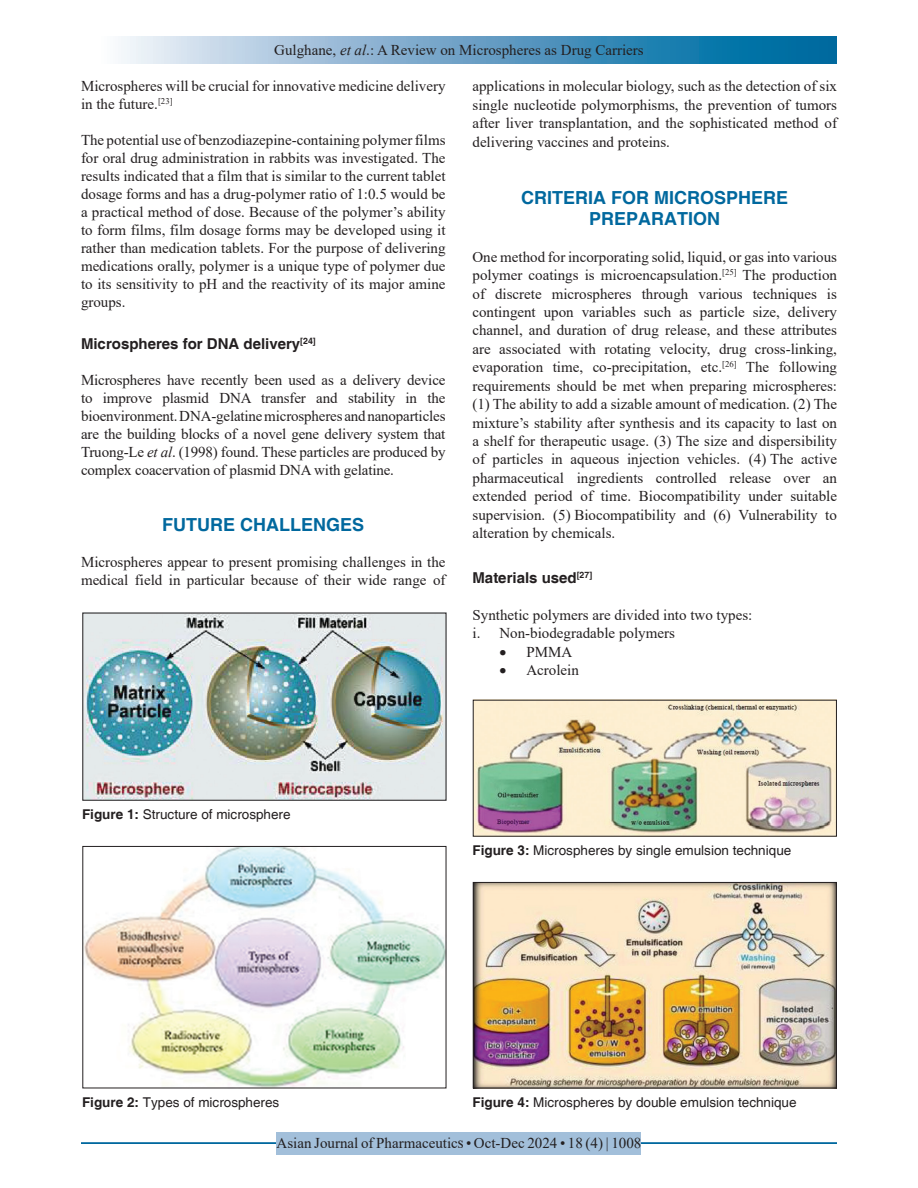
<style>
.page{position:relative;width:918px;height:1188px;background:#fff}
.page>*{position:absolute;margin:0;border:0;box-sizing:border-box;transform-origin:0 0}
.t1{font:700 18px/21.5px "Helvetica";color:#00689e;text-align:center}
.TX{font:15px/18.5px "Times New Roman";color:#231f20;text-align:justify}
.t2{font:700 15px "Helvetica";color:#231f20}
.TX_No_After_Space{font:15px "Times New Roman";color:#231f20}
.L{font:15px "Times New Roman";color:#231f20}
.L1{font:15px "Times New Roman";color:#231f20}
.FGC{font:13.5px "Helvetica";color:#231f20}
.s1{font-style:italic}
.s2{font-weight:700}
</style>
<div class="page">
<div style="left:81px;top:37px;width:756px;height:27px;background:linear-gradient(to right,#fcf4fb,#005d99)"></div>
<hr style="left:81px;top:1142px;width:756px;height:2px;background:#00689e">
<div style="left:277px;top:1132px;width:364px;height:22px;background:#a2bfda"></div>
<img style="left:475px;top:702px;width:360px;height:132px">
<img style="left:475px;top:884px;width:360px;height:202px">
<div style="left:473px;top:882px;width:364px;height:206px;border:1px solid #231f20"></div>
<img style="left:85px;top:615px;width:359px;height:183px">
<img style="left:85px;top:848px;width:359px;height:238px">
<div style="left:83px;top:846px;width:363px;height:242px;border:1px solid #231f20"></div>
<p class="TX" style="left:274px;top:41px;width:371px">Gulghane, <span class="s1">et al</span>.: A Review on Microspheres as Drug Carriers</p>
<p class="TX" style="left:81px;top:77px;width:366px;line-height:18px">Microspheres will be crucial for innovative medicine delivery in the future.<sup>[23]</sup></p>
<p class="TX" style="left:81px;top:131px;width:366px;line-height:18px">The potential use of benzodiazepine-containing polymer films for oral drug administration in rabbits was investigated. The results indicated that a film that is similar to the current tablet dosage forms and has a drug-polymer ratio of 1:0.5 would be a practical method of dose. Because of the polymer’s ability to form films, film dosage forms may be developed using it rather than medication tablets. For the purpose of delivering medications orally, polymer is a unique type of polymer due to its sensitivity to pH and the reactivity of its major amine groups.</p>
<h2 class="t2" style="left:81px;top:335px;width:236px">Microspheres for DNA delivery<sup>[24]</sup></h2>
<p class="TX" style="left:81px;top:371px;width:366px;line-height:18px">Microspheres have recently been used as a delivery device to improve plasmid DNA transfer and stability in the bioenvironment. DNA-gelatine microspheres and nanoparticles are the building blocks of a novel gene delivery system that Truong-Le <span class="s1">et al</span>. (1998) found. These particles are produced by complex coacervation of plasmid DNA with gelatine.</p>
<h1 class="t1" style="left:162px;top:515px;width:203px">FUTURE CHALLENGES</h1>
<p class="TX" style="left:81px;top:552px;width:366px;line-height:18px">Microspheres appear to present promising challenges in the medical field in particular because of their wide range of</p>
<p class="TX" style="left:472px;top:77px;width:366px">applications in molecular biology, such as the detection of six single nucleotide polymorphisms, the prevention of tumors after liver transplantation, and the sophisticated method of delivering vaccines and proteins.</p>
<h1 class="t1" style="left:521px;top:188px;width:269px">CRITERIA FOR MICROSPHERE<br>PREPARATION</h1>
<p class="TX" style="left:472px;top:247px;width:366px">One method for incorporating solid, liquid, or gas into various polymer coatings is microencapsulation.<sup>[25]</sup> The production of discrete microspheres through various techniques is contingent upon variables such as particle size, delivery channel, and duration of drug release, and these attributes are associated with rotating velocity, drug cross-linking, evaporation time, co-precipitation, etc.<sup>[26]</sup> The following requirements should be met when preparing microspheres: (1) The ability to add a sizable amount of medication. (2) The mixture’s stability after synthesis and its capacity to last on a shelf for therapeutic usage. (3) The size and dispersibility of particles in aqueous injection vehicles. (4) The active pharmaceutical ingredients controlled release over an extended period of time. Biocompatibility under suitable supervision. (5) Biocompatibility and (6) Vulnerability to alteration by chemicals.</p>
<h2 class="t2" style="left:472px;top:569px;width:121px">Materials used<sup>[27]</sup></h2>
<p class="TX_No_After_Space" style="left:472px;top:604px;width:281px">Synthetic polymers are divided into two types:</p>
<p class="L" style="left:472px;top:623px;width:204px">i. Non-biodegradable polymers</p>
<p class="L1" style="left:500px;top:641px;width:74px">• PMMA</p>
<p class="L1" style="left:500px;top:659px;width:81px">• Acrolein</p>
<p class="FGC" style="left:82px;top:807px;width:210px"><span class="s2">Figure 1:</span> Structure of microsphere</p>
<p class="FGC" style="left:472px;top:843px;width:320px"><span class="s2">Figure 3:</span> Microspheres by single emulsion technique</p>
<p class="FGC" style="left:82px;top:1094px;width:199px"><span class="s2">Figure 2:</span> Types of microspheres</p>
<p class="FGC" style="left:472px;top:1094px;width:326px"><span class="s2">Figure 4:</span> Microspheres by double emulsion technique</p>
<p class="TX" style="left:277px;top:1134px;width:366px">Asian Journal of Pharmaceutics • Oct-Dec 2024 • 18 (4) | 1008</p>
</div>
